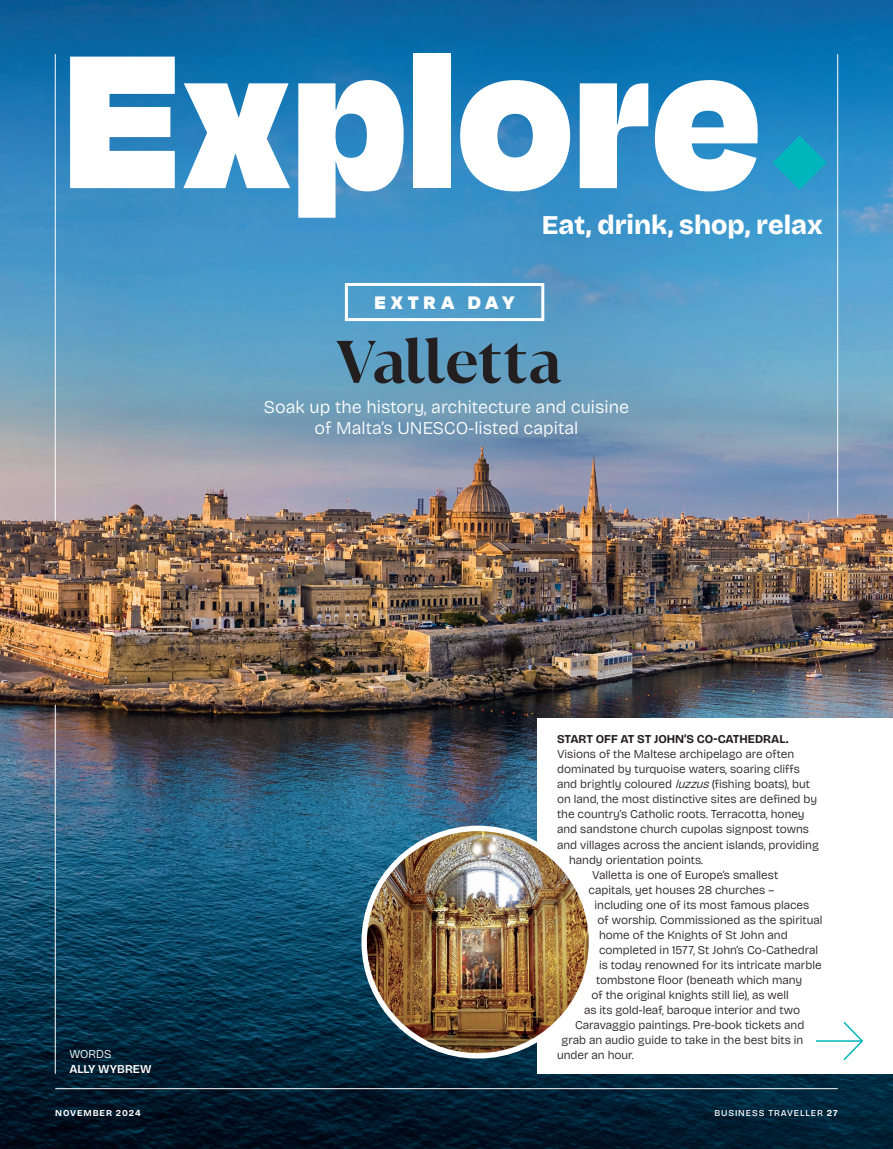
<style>
.page{position:relative;width:893px;height:1149px;background:#fff}
.page>*{position:absolute;margin:0;border:0;box-sizing:border-box;transform-origin:0 0}
.t1{font:900 219px "Degular Display";letter-spacing:.02em;color:#fff}
.t2{font:700 65.85px "F37 Wicklow";letter-spacing:.02em;color:#231f20}
.t3{font:800 27px "Bricolage Grotesque 24 pt";color:#fff}
.t4{font:900 21px "Degular Display";letter-spacing:.255em;color:#fff}
.t5{font:300 18px/21px "Bricolage Grotesque 24 pt";color:#fff;text-align:center}
.t6{font:300 12px "Bricolage Grotesque 36 pt";color:#231f20}
.t7{font:700 12px "Bricolage Grotesque 36 pt";color:#231f20}
.t8{font:600 12px/15px "Bricolage Grotesque 36 pt";color:#fff}
.t9{font:500 9px "Bricolage Grotesque 24 pt";letter-spacing:.1em;color:#fff}
.t10{font:700 9px "Bricolage Grotesque 24 pt";letter-spacing:.1em;color:#fff}
.s1{font-weight:300}
.s2{font-style:italic}
.s3{font-weight:700}
</style>
<div class="page">
<img style="left:0;top:0;width:893px;height:1148px">
<div style="left:538px;top:718px;width:355px;height:355px;background:#fff"></div>
<hr style="left:55px;top:54px;width:1px;height:466px;background:#fff">
<hr style="left:837px;top:54px;width:1px;height:462px;background:#fff">
<hr style="left:55px;top:1087px;width:783px;height:1px;background:#fff">
<div style="left:345px;top:283px;width:199px;height:38px;border:3px solid #fff"></div>
<svg style="left:772px;top:135px;width:55px;height:55px;background:#17a2c3"></svg>
<hr style="left:816px;top:1039px;width:47px;height:2px;background:#00b6bc">
<svg style="left:842px;top:1021px;width:21px;height:40px"></svg>
<img style="left:364px;top:828px;width:227px;height:227px;border-radius:112px">
<div style="left:361px;top:825px;width:233px;height:233px;border:5px solid #fff;border-radius:50%"></div>
<hr style="left:55px;top:704px;width:1px;height:369px;background:#fff">
<p class="t1" style="left:65px;top:-12px;width:695px">Explore</p>
<p class="t3" style="left:542px;top:203px;width:282px">Eat, drink, shop, relax</p>
<p class="t4" style="left:375px;top:290px;width:141px">EXTRA DAY</p>
<p class="t2" style="left:337px;top:319px;width:225px">Valletta</p>
<p class="t5" style="left:264px;top:395px;width:367px">Soak up the history, architecture and cuisine of Malta’s UNESCO-listed capital</p>
<p class="t8" style="left:70px;top:1045px;width:83px"><span class="s1">WORDS<br></span>ALLY WYBREW</p>
<p class="t7" style="left:557px;top:729px;width:233px">START OFF AT ST JOHN’S CO-CATHEDRAL.</p>
<p class="t6" style="left:557px;top:745px;width:239px">Visions of the Maltese archipelago are often</p>
<p class="t6" style="left:557px;top:760px;width:244px">dominated by turquoise waters, soaring cliffs</p>
<p class="t6" style="left:557px;top:775px;width:255px">and brightly coloured <span class="s2">luzzus</span>(fishing boats), but</p>
<p class="t6" style="left:557px;top:790px;width:262px">on land, the most distinctive sites are defined by</p>
<p class="t6" style="left:557px;top:805px;width:249px">the country’s Catholic roots. Terracotta, honey</p>
<p class="t6" style="left:557px;top:820px;width:254px">and sandstone church cupolas signpost towns</p>
<p class="t6" style="left:557px;top:835px;width:263px">and villages across the ancient islands, providing</p>
<p class="t6" style="left:569px;top:850px;width:136px">handy orientation points.</p>
<p class="t6" style="left:592px;top:865px;width:187px">Valletta is one of Europe’s smallest</p>
<p class="t6" style="left:589px;top:880px;width:187px">capitals, yet houses 28 churches –</p>
<p class="t6" style="left:595px;top:895px;width:216px">including one of its most famous places</p>
<p class="t6" style="left:598px;top:910px;width:226px">of worship. Commissioned as the spiritual</p>
<p class="t6" style="left:599px;top:925px;width:190px">home of the Knights of St John and</p>
<p class="t6" style="left:599px;top:940px;width:221px">completed in 1577, St John’s Co-Cathedral</p>
<p class="t6" style="left:599px;top:955px;width:224px">is today renowned for its intricate marble</p>
<p class="t6" style="left:596px;top:970px;width:208px">tombstone floor (beneath which many</p>
<p class="t6" style="left:592px;top:985px;width:199px">of the original knights still lie), as well</p>
<p class="t6" style="left:584px;top:1000px;width:217px">as its gold-leaf, baroque interior and two</p>
<p class="t6" style="left:575px;top:1015px;width:231px">Caravaggio paintings. Pre-book tickets and</p>
<p class="t6" style="left:562px;top:1030px;width:243px">grab an audio guide to take in the best bits in</p>
<p class="t6" style="left:557px;top:1045px;width:78px">under an hour.</p>
<p class="t10" style="left:55px;top:1104px;width:87px">NOVEMBER 2024</p>
<p class="t9" style="left:714px;top:1104px;width:125px">BUSINESS TRAVELLER <span class="s3">27</span></p>
</div>
